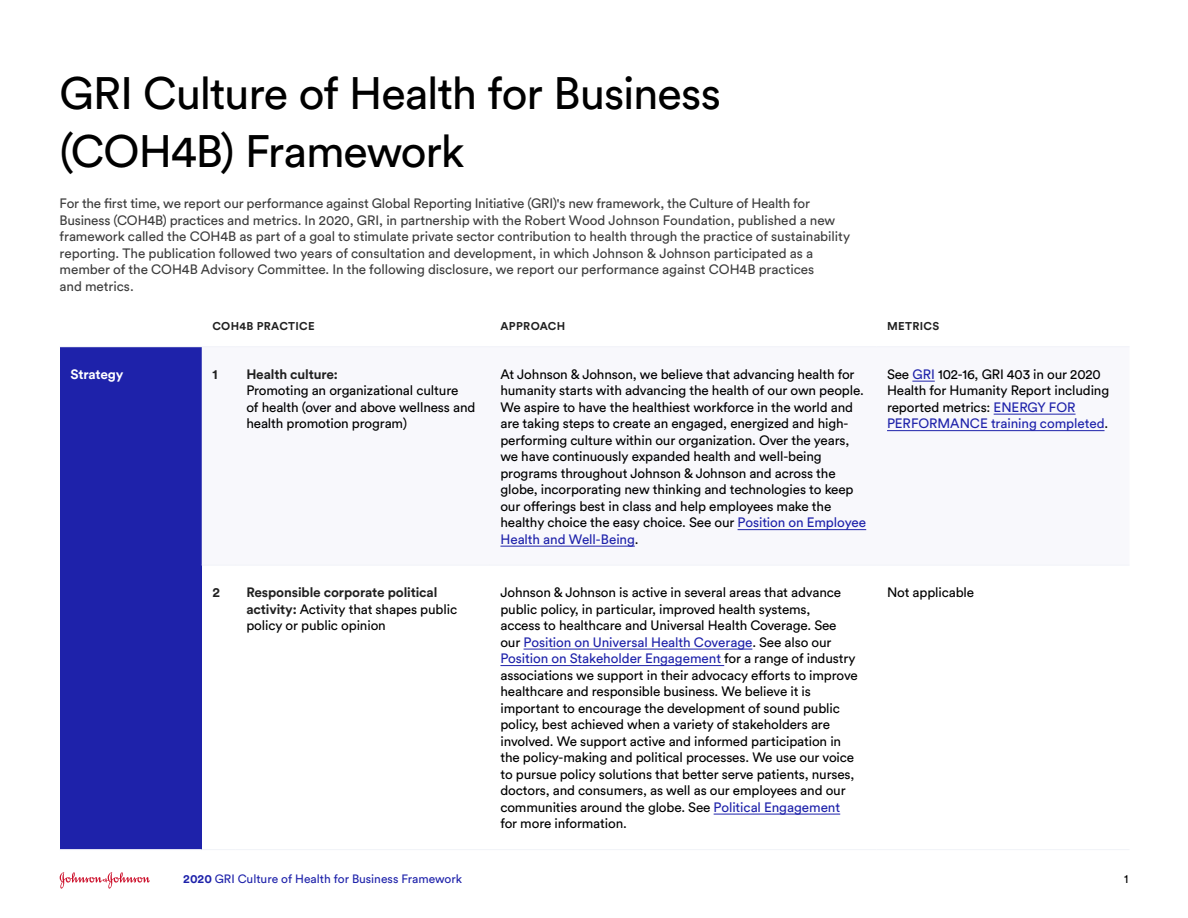
<style>
.page{position:relative;width:1188px;height:918px;background:#fff}
.page>*{position:absolute;margin:0;border:0;box-sizing:border-box;transform-origin:0 0}
.t1{font:45px/57.8px "J&J Circular";letter-spacing:-.025em;color:#000}
.t2{font:13.5px/16.5px "J&J Circular";letter-spacing:-.01em;color:#000}
.t3{font:13.5px/16.5px "J&J Circular";letter-spacing:-.005em;color:#3d3d3d}
.t4{font:700 13.5px "JJ Circular";letter-spacing:-.01em;color:#212121}
.t5{font:700 13.5px "JJ Circular";letter-spacing:-.01em;color:#fff}
.t6{font:12px "J&J Circular";color:#1e22aa}
.t7{font:12px "J&J Circular";color:#000}
.t8{font:700 11.25px "JJ Circular";letter-spacing:.03em;color:#212121}
.s1{font-family:"JJ Circular";font-weight:700;color:#212121}
.s2{color:#1e22aa}
.s3{font-family:"JJ Circular";font-weight:700}
</style>
<div class="page">
<svg style="left:60px;top:872px;width:90px;height:17px"></svg>
<div style="left:60px;top:347px;width:142px;height:503px;background:#1e22aa"></div>
<hr style="left:60px;top:346px;width:142px;height:1px;background:#f1f3f8">
<hr style="left:202px;top:346px;width:34px;height:1px;background:#f1f3f8">
<hr style="left:236px;top:346px;width:254px;height:1px;background:#f1f3f8">
<hr style="left:490px;top:346px;width:386px;height:1px;background:#f1f3f8">
<hr style="left:876px;top:346px;width:254px;height:1px;background:#f1f3f8">
<hr style="left:202px;top:565px;width:34px;height:1px;background:#f1f3f8">
<hr style="left:236px;top:565px;width:254px;height:1px;background:#f1f3f8">
<hr style="left:490px;top:565px;width:386px;height:1px;background:#f1f3f8">
<hr style="left:876px;top:565px;width:254px;height:1px;background:#f1f3f8">
<hr style="left:60px;top:849px;width:142px;height:1px;background:#f1f3f8">
<hr style="left:202px;top:849px;width:34px;height:1px;background:#f1f3f8">
<hr style="left:236px;top:849px;width:254px;height:1px;background:#f1f3f8">
<hr style="left:490px;top:849px;width:386px;height:1px;background:#f1f3f8">
<hr style="left:876px;top:849px;width:254px;height:1px;background:#f1f3f8">
<hr style="left:738px;top:529px;width:128px;height:1px;background:#1e22aa">
<hr style="left:500px;top:546px;width:135px;height:1px;background:#1e22aa">
<svg style="left:912px;top:381px;width:23px;height:1px"></svg>
<hr style="left:994px;top:414px;width:82px;height:1px;background:#1e22aa">
<hr style="left:887px;top:430px;width:218px;height:1px;background:#1e22aa">
<hr style="left:524px;top:649px;width:228px;height:1px;background:#1e22aa">
<hr style="left:500px;top:665px;width:224px;height:1px;background:#1e22aa">
<hr style="left:714px;top:814px;width:126px;height:1px;background:#1e22aa">
<h1 class="t1" style="left:60px;top:63px;width:663px">GRI Culture of Health for Business (COH4B) Framework</h1>
<p class="t3" style="left:60px;top:195px;width:792px">For the first time, we report our performance against Global Reporting Initiative (GRI)'s new framework, the Culture of Health for Business (COH4B) practices and metrics. In 2020, GRI, in partnership with the Robert Wood Johnson Foundation, published a new framework called the COH4B as part of a goal to stimulate private sector contribution to health through the practice of sustainability reporting. The publication followed two years of consultation and development, in which Johnson &amp; Johnson participated as a member of the COH4B Advisory Committee. In the following disclosure, we report our performance against COH4B practices<br>and metrics.</p>
<p class="t8" style="left:212px;top:318px;width:104px">COH4B PRACTICE</p>
<p class="t8" style="left:501px;top:318px;width:66px">APPROACH</p>
<p class="t8" style="left:887px;top:318px;width:54px">METRICS</p>
<p class="t5" style="left:70px;top:365px;width:55px">Strategy</p>
<p class="t4" style="left:212px;top:365px;width:7px">1</p>
<p class="t4" style="left:246px;top:365px;width:93px">Health culture:</p>
<p class="t2" style="left:246px;top:382px;width:231px">Promoting an organizational culture<br>of health (over and above wellness and health promotion program)</p>
<p class="t4" style="left:212px;top:583px;width:9px">2</p>
<p class="t4" style="left:246px;top:583px;width:192px">Responsible corporate political</p>
<p class="t2" style="left:246px;top:600px;width:212px"><span class="s1">activity:</span> Activity that shapes public policy or public opinion</p>
<p class="t2" style="left:500px;top:365px;width:367px">At Johnson &amp; Johnson, we believe that advancing health for humanity starts with advancing the health of our own people.<br>We aspire to have the healthiest workforce in the world and are taking steps to create an engaged, energized and high&shy;performing culture within our organization. Over the years, we have continuously expanded health and well-being programs throughout Johnson &amp; Johnson and across the globe, incorporating new thinking and technologies to keep our offerings best in class and help employees make the healthy choice the easy choice. See our <span class="s2">Position on Employee Health and Well-Being</span>.</p>
<p class="t2" style="left:887px;top:365px;width:224px">See <span class="s2">GRI</span> 102-16, GRI 403 in our 2020<br>Health for Humanity Report including reported metrics: <span class="s2">ENERGY FOR PERFORMANCE training completed</span>.</p>
<p class="t2" style="left:500px;top:584px;width:359px">Johnson &amp; Johnson is active in several areas that advance public policy, in particular, improved health systems,<br>access to healthcare and Universal Health Coverage. See our <span class="s2">Position on Universal Health Coverage</span>. See also our <span class="s2">Position on Stakeholder Engagement</span> for a range of industry associations we support in their advocacy efforts to improve healthcare and responsible business. We believe it is important to encourage the development of sound public policy, best achieved when a variety of stakeholders are involved. We support active and informed participation in the policy-making and political processes. We use our voice to pursue policy solutions that better serve patients, nurses, doctors, and consumers, as well as our employees and our communities around the globe. See <span class="s2">Political Engagement </span>for more information.</p>
<p class="t2" style="left:887px;top:584px;width:89px">Not applicable</p>
<p class="t6" style="left:183px;top:870px;width:280px"><span class="s3">2020</span> GRI Culture of Health for Business Framework</p>
<p class="t7" style="left:1124px;top:870px;width:6px">1</p>
</div>
